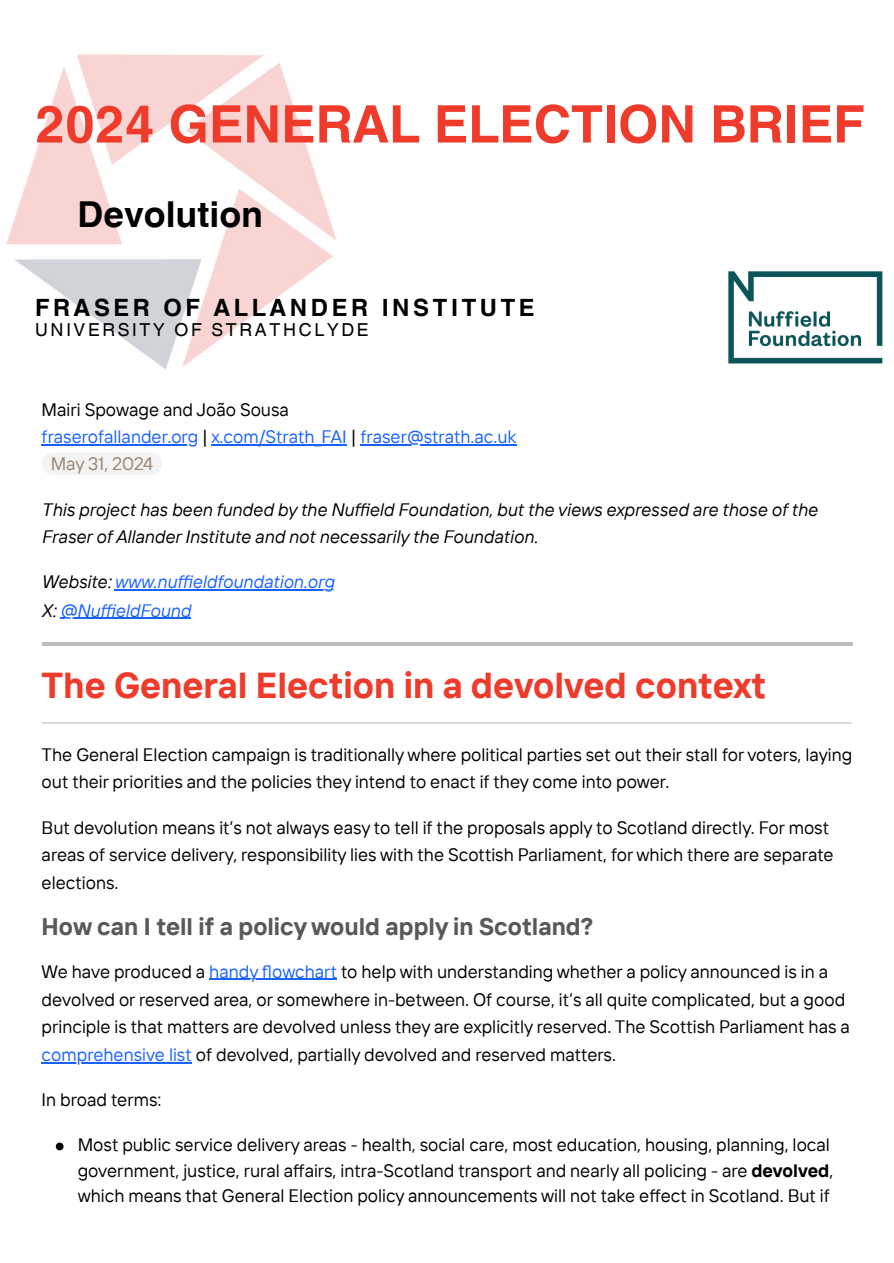
<style>
.page{position:relative;width:894px;height:1263px;background:#fff}
.page>*{position:absolute;margin:0;border:0;box-sizing:border-box;transform-origin:0 0}
.t1{font:700 51.75px "Helvetica World";color:#ef3b2c}
.t2{font:700 36px "TT Interphases";color:#ef3b2c}
.t3{font:700 35.7px "Helvetica World";color:#000}
.t4{font:700 24px "TT Interphases";color:#595959}
.t5{font:700 23.85px "Helvetica World";letter-spacing:.15em;color:#000}
.t6{font:18px/27.8px "TT Interphases";color:#000}
.t7{font:18px/27.6px "TT Interphases";color:#000001}
.t8{font:italic 18px/27px "TT Interphases";color:#000}
.t9{font:18px/27px "TT Interphases";color:#1a62ff}
.t10{font:italic 18px/28.2px "TT Interphases";color:#1a62ff}
.t11{font:18px "TT Interphases";letter-spacing:-.015em;color:#998675}
.t12{font:17.85px "Helvetica World";letter-spacing:.15em;color:#000}
.s1{color:#000}
.s2{color:#1a62ff}
.s3{font-weight:700}
</style>
<div class="page">
<hr style="left:42px;top:444px;width:156px;height:2px;background:#1a62ff">
<hr style="left:211px;top:444px;width:136px;height:2px;background:#1a62ff">
<hr style="left:360px;top:444px;width:156px;height:2px;background:#1a62ff">
<hr style="left:114px;top:590px;width:220px;height:1px;background:#1a62ff">
<hr style="left:60px;top:618px;width:131px;height:1px;background:#1a62ff">
<hr style="left:209px;top:979px;width:128px;height:1px;background:#1a62ff">
<hr style="left:42px;top:1062px;width:150px;height:1px;background:#1a62ff">
<img style="left:6px;top:54px;width:331px;height:315px">
<img style="left:728px;top:271px;width:155px;height:93px">
<div style="left:42px;top:453px;width:120px;height:22px;background:#f5f3f1"></div>
<hr style="left:42px;top:643px;width:810px;height:3px;background:#bdbdbd">
<hr style="left:42px;top:722px;width:809px;height:1px;background:#bdbdbd">
<svg style="left:56px;top:1143px;width:7px;height:7px"></svg>
<p class="t1" style="left:35px;top:82px;width:830px">2024 GENERAL ELECTION BRIEF</p>
<p class="t3" style="left:78px;top:186px;width:187px">Devolution</p>
<p class="t5" style="left:35px;top:288px;width:501px">FRASER OF ALLANDER INSTITUTE</p>
<p class="t12" style="left:35px;top:319px;width:335px">UNIVERSITY OF STRATHCLYDE</p>
<p class="t9" style="left:42px;top:396px;width:476px"><span class="s1">Mairi Spowage and João Sousa<br></span>fraserofallander.org <span class="s1">|</span> x.com/Strath_FAI <span class="s1">|</span> fraser@strath.ac.uk</p>
<p class="t11" style="left:51px;top:452px;width:104px">May 31, 2024</p>
<p class="t8" style="left:42px;top:496px;width:777px">This project has been funded by the Nuffield Foundation, but the views expressed are those of the<br>Fraser of Allander Institute and not necessarily the Foundation.</p>
<p class="t10" style="left:42px;top:568px;width:294px"><span class="s1">Website:</span> www.nuffieldfoundation.org<br><span class="s1">X:</span> @NuffieldFound</p>
<h1 class="t2" style="left:42px;top:662px;width:725px">The General Election in a devolved context</h1>
<p class="t7" style="left:42px;top:740px;width:812px;line-height:27px">The General Election campaign is traditionally where political parties set out their stall for voters, laying out their priorities and the policies they intend to enact if they come into power.</p>
<p class="t7" style="left:42px;top:813px;width:793px">But devolution means it’s not always easy to tell if the proposals apply to Scotland directly. For most areas of service delivery, responsibility lies with the Scottish Parliament, for which there are separate elections.</p>
<h2 class="t4" style="left:42px;top:911px;width:553px">How can I tell if a policy would apply in Scotland?</h2>
<p class="t6" style="left:42px;top:957px;width:809px">We have produced a <span class="s2">handy flowchart</span> to help with understanding whether a policy announced is in a devolved or reserved area, or somewhere in-between. Of course, it’s all quite complicated, but a good principle is that matters are devolved unless they are explicitly reserved. The Scottish Parliament has a <span class="s2">comprehensive list</span> of devolved, partially devolved and reserved matters.</p>
<p class="t6" style="left:42px;top:1085px;width:121px">In broad terms:</p>
<p class="t6" style="left:78px;top:1131px;width:757px;line-height:25.3px">Most public service delivery areas - health, social care, most education, housing, planning, local government, justice, rural affairs, intra-Scotland transport and nearly all policing - are <span class="s3">devolved</span>, which means that General Election policy announcements will not take effect in Scotland. But if</p>
</div>
